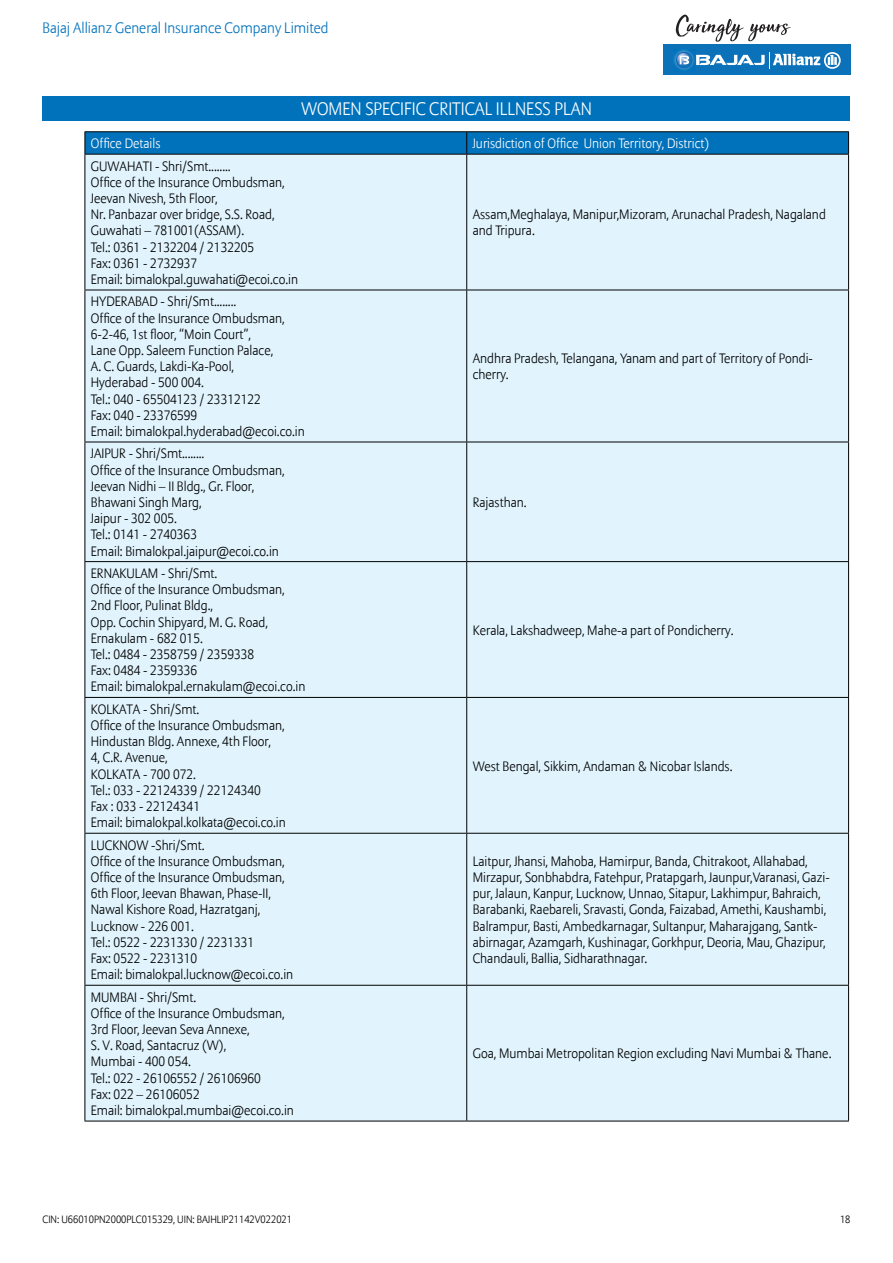
<style>
.page{position:relative;width:893px;height:1263px;background:#fff}
.page>*{position:absolute;margin:0;border:0;box-sizing:border-box;transform-origin:0 0}
.t1{font:300 18px "Allianz Sans";color:#fff}
.t2{font:300 15px "Allianz Sans";color:#0072bc}
.t3{font:300 13.5px/16.2px "Allianz Sans";color:#000}
.t4{font:300 13.5px "Allianz Sans";color:#fff}
.t5{font:300 10.5px "Allianz Sans";color:#000}
</style>
<div class="page">
<div style="left:43px;top:96px;width:807px;height:24px;background:#0072bc"></div>
<div style="left:663px;top:45px;width:187px;height:30px;background:#0b72ba"></div>
<img style="left:673px;top:49px;width:22px;height:22px">
<svg style="left:675px;top:51px;width:166px;height:18px"></svg>
<svg style="left:676px;top:15px;width:115px;height:27px"></svg>
<div style="left:86px;top:155px;width:762px;height:966px;background:#e1f4fd"></div>
<hr style="left:85px;top:155px;width:1px;height:135px;background:#000">
<hr style="left:466px;top:155px;width:1px;height:135px;background:#000">
<hr style="left:848px;top:155px;width:1px;height:135px;background:#000">
<hr style="left:85px;top:290px;width:382px;height:1px;background:#000">
<hr style="left:85px;top:290px;width:1px;height:152px;background:#000">
<hr style="left:467px;top:290px;width:382px;height:1px;background:#000">
<hr style="left:466px;top:290px;width:1px;height:152px;background:#000">
<hr style="left:848px;top:290px;width:1px;height:152px;background:#000">
<hr style="left:85px;top:442px;width:382px;height:1px;background:#000">
<hr style="left:85px;top:442px;width:1px;height:119px;background:#000">
<hr style="left:467px;top:442px;width:382px;height:1px;background:#000">
<hr style="left:466px;top:442px;width:1px;height:119px;background:#000">
<hr style="left:848px;top:442px;width:1px;height:119px;background:#000">
<hr style="left:85px;top:561px;width:382px;height:1px;background:#000">
<hr style="left:85px;top:562px;width:1px;height:135px;background:#000">
<hr style="left:467px;top:561px;width:382px;height:1px;background:#000">
<hr style="left:466px;top:562px;width:1px;height:135px;background:#000">
<hr style="left:848px;top:562px;width:1px;height:135px;background:#000">
<hr style="left:85px;top:697px;width:382px;height:1px;background:#000">
<hr style="left:85px;top:698px;width:1px;height:135px;background:#000">
<hr style="left:467px;top:697px;width:382px;height:1px;background:#000">
<hr style="left:466px;top:698px;width:1px;height:135px;background:#000">
<hr style="left:848px;top:698px;width:1px;height:135px;background:#000">
<hr style="left:85px;top:833px;width:382px;height:1px;background:#000">
<hr style="left:85px;top:834px;width:1px;height:151px;background:#000">
<hr style="left:467px;top:833px;width:382px;height:1px;background:#000">
<hr style="left:466px;top:834px;width:1px;height:151px;background:#000">
<hr style="left:848px;top:834px;width:1px;height:151px;background:#000">
<hr style="left:85px;top:985px;width:382px;height:1px;background:#000">
<hr style="left:85px;top:986px;width:1px;height:135px;background:#000">
<hr style="left:467px;top:985px;width:382px;height:1px;background:#000">
<hr style="left:466px;top:986px;width:1px;height:135px;background:#000">
<hr style="left:848px;top:986px;width:1px;height:135px;background:#000">
<hr style="left:85px;top:1121px;width:382px;height:1px;background:#000">
<hr style="left:467px;top:1121px;width:382px;height:1px;background:#000">
<hr style="left:85px;top:131px;width:382px;height:1px;background:#000">
<hr style="left:467px;top:131px;width:382px;height:1px;background:#000">
<svg style="left:85px;top:132px;width:764px;height:22px;background:#006eb6"></svg>
<hr style="left:85px;top:154px;width:382px;height:1px;background:#000">
<hr style="left:467px;top:154px;width:382px;height:1px;background:#000">
<p class="t2" style="left:43px;top:19px;width:288px">Bajaj Allianz General Insurance Company Limited</p>
<h1 class="t1" style="left:301px;top:98px;width:292px">Women Specific Critical Illness Plan</h1>
<p class="t4" style="left:91px;top:135px;width:71px">Office Details</p>
<p class="t4" style="left:473px;top:135px;width:238px">Jurisdiction of Office Union Territory, District)</p>
<p class="t3" style="left:91px;top:158px;width:209px">GUWAHATI - Shri/Smt........<br>Office of the Insurance Ombudsman,<br>Jeevan Nivesh, 5th Floor,<br>Nr. Panbazar over bridge, S.S. Road,<br>Guwahati – 781001(ASSAM).<br>Tel.: 0361 - 2132204 / 2132205<br>Fax: 0361 - 2732937<br>Email: bimalokpal.guwahati@ecoi.co.in</p>
<p class="t3" style="left:473px;top:207px;width:355px">Assam,Meghalaya, Manipur,Mizoram, Arunachal Pradesh, Nagaland and Tripura.</p>
<p class="t3" style="left:91px;top:294px;width:215px">HYDERABAD - Shri/Smt........<br>Office of the Insurance Ombudsman,<br>6-2-46, 1st floor, “Moin Court”,<br>Lane Opp. Saleem Function Palace,<br>A. C. Guards, Lakdi-Ka-Pool,<br>Hyderabad - 500 004.<br>Tel.: 040 - 65504123 / 23312122<br>Fax: 040 - 23376599<br>Email: bimalokpal.hyderabad@ecoi.co.in</p>
<p class="t3" style="left:91px;top:446px;width:195px">JAIPUR - Shri/Smt........<br>Office of the Insurance Ombudsman,<br>Jeevan Nidhi – II Bldg., Gr. Floor,<br>Bhawani Singh Marg,<br>Jaipur - 302 005.<br>Tel.: 0141 - 2740363<br>Email: Bimalokpal.jaipur@ecoi.co.in</p>
<p class="t3" style="left:91px;top:566px;width:216px">ERNAKULAM - Shri/Smt.<br>Office of the Insurance Ombudsman,<br>2nd Floor, Pulinat Bldg.,<br>Opp. Cochin Shipyard, M. G. Road,<br>Ernakulam - 682 015.<br>Tel.: 0484 - 2358759 / 2359338<br>Fax: 0484 - 2359336<br>Email: bimalokpal.ernakulam@ecoi.co.in</p>
<p class="t3" style="left:91px;top:702px;width:196px">KOLKATA - Shri/Smt.<br>Office of the Insurance Ombudsman,<br>Hindustan Bldg. Annexe, 4th Floor,<br>4, C.R. Avenue,<br>KOLKATA - 700 072.<br>Tel.: 033 - 22124339 / 22124340<br>Fax : 033 - 22124341<br>Email: bimalokpal.kolkata@ecoi.co.in</p>
<p class="t3" style="left:91px;top:837px;width:204px">LUCKNOW -Shri/Smt.<br>Office of the Insurance Ombudsman,<br>Office of the Insurance Ombudsman,<br>6th Floor, Jeevan Bhawan, Phase-II,<br>Nawal Kishore Road, Hazratganj,<br>Lucknow - 226 001.<br>Tel.: 0522 - 2231330 / 2231331<br>Fax: 0522 - 2231310<br>Email: bimalokpal.lucknow@ecoi.co.in</p>
<p class="t3" style="left:91px;top:989px;width:205px">MUMBAI - Shri/Smt.<br>Office of the Insurance Ombudsman,<br>3rd Floor, Jeevan Seva Annexe,<br>S. V. Road, Santacruz (W),<br>Mumbai - 400 054.<br>Tel.: 022 - 26106552 / 26106960<br>Fax: 022 – 26106052<br>Email: bimalokpal.mumbai@ecoi.co.in</p>
<p class="t3" style="left:473px;top:351px;width:342px">Andhra Pradesh, Telangana, Yanam and part of Territory of Pondi&shy;cherry.</p>
<p class="t3" style="left:473px;top:495px;width:55px">Rajasthan.</p>
<p class="t3" style="left:473px;top:622px;width:262px">Kerala, Lakshadweep, Mahe-a part of Pondicherry.</p>
<p class="t3" style="left:473px;top:758px;width:261px">West Bengal, Sikkim, Andaman &amp; Nicobar Islands.</p>
<p class="t3" style="left:473px;top:854px;width:359px">Laitpur, Jhansi, Mahoba, Hamirpur, Banda, Chitrakoot, Allahabad, Mirzapur, Sonbhabdra, Fatehpur, Pratapgarh, Jaunpur,Varanasi, Gazi&shy;pur, Jalaun, Kanpur, Lucknow, Unnao, Sitapur, Lakhimpur, Bahraich, Barabanki, Raebareli, Sravasti, Gonda, Faizabad, Amethi, Kaushambi, Balrampur, Basti, Ambedkarnagar, Sultanpur, Maharajgang, Santk&shy;abirnagar, Azamgarh, Kushinagar, Gorkhpur, Deoria, Mau, Ghazipur, Chandauli, Ballia, Sidharathnagar.</p>
<p class="t3" style="left:473px;top:1046px;width:360px">Goa, Mumbai Metropolitan Region excluding Navi Mumbai &amp; Thane.</p>
<p class="t5" style="left:43px;top:1213px;width:251px">CIN: U66010PN2000PLC015329, UIN: BAJHLIP21142V022021</p>
<p class="t5" style="left:840px;top:1213px;width:12px">18</p>
</div>
